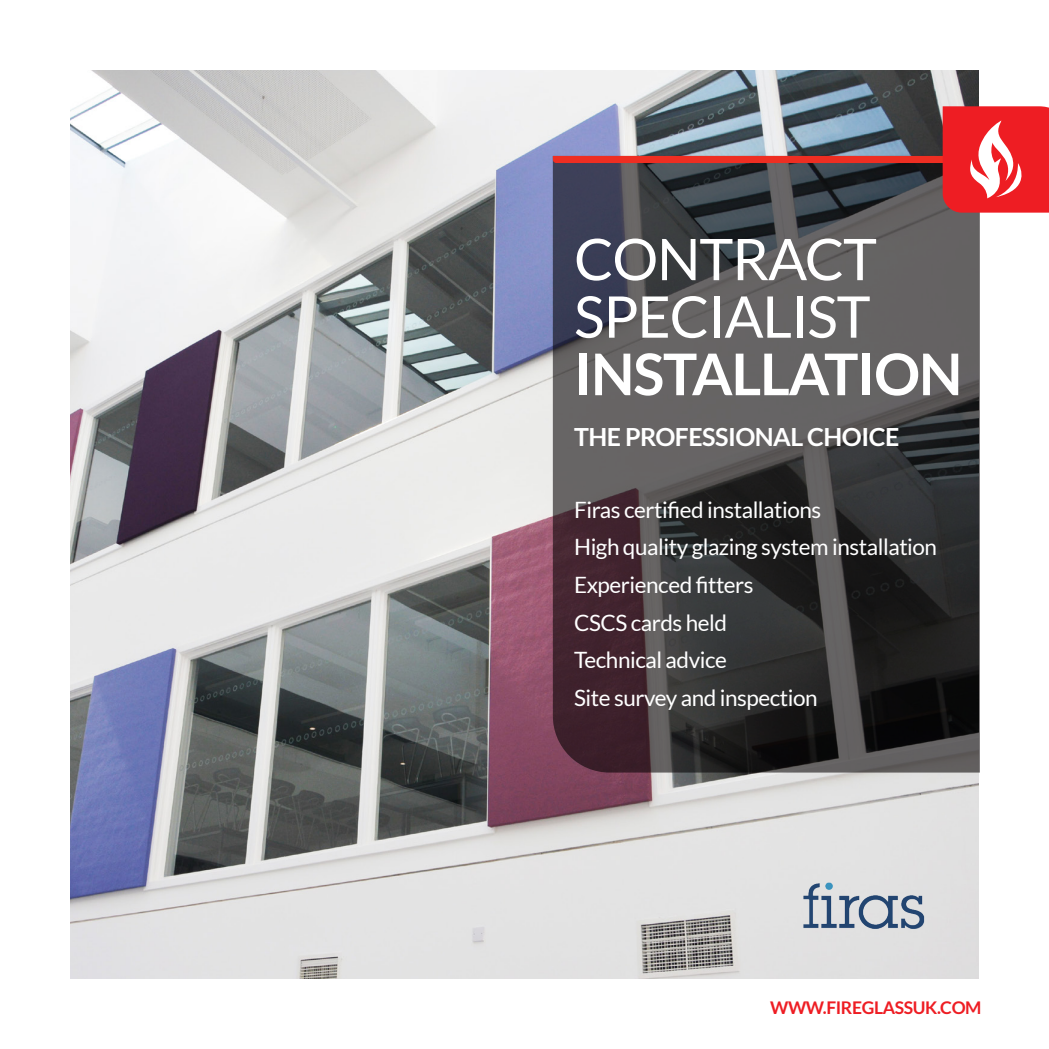
<style>
.page{position:relative;width:1049px;height:1049px;background:#fff}
.page>*{position:absolute;margin:0;border:0;box-sizing:border-box;transform-origin:0 0}
.t1{font:57.5px/57.5px "Lato";letter-spacing:-.02em;color:#fff}
.t2{font:700 25px "Lato";letter-spacing:-.02em;color:#fff}
.t3{font:22.5px "Lato";letter-spacing:-.02em;color:#fff}
.t4{font:700 17.5px "Lato";letter-spacing:-.02em;color:#ee1d23}
.s1{font-weight:700}
</style>
<div class="page">
<img style="left:71px;top:71px;width:907px;height:907px">
<svg style="left:553px;top:213px;width:427px;height:559px;background:#454244"></svg>
<svg style="left:553px;top:106px;width:496px;height:107px;background:#835a63"></svg>
<img style="left:785px;top:878px;width:158px;height:68px">
<p class="t1" style="left:574px;top:230px;width:390px">CONTRACT<br>SPECIALIST<br><span class="s1">INSTALLATION</span></p>
<p class="t2" style="left:574px;top:423px;width:327px">THE PROFESSIONAL CHOICE</p>
<p class="t3" style="left:574px;top:497px;width:249px">Firas certified installations</p>
<p class="t3" style="left:574px;top:535px;width:364px">High quality glazing system installation</p>
<p class="t3" style="left:574px;top:572px;width:181px">Experienced fitters</p>
<p class="t3" style="left:574px;top:610px;width:155px">CSCS cards held</p>
<p class="t3" style="left:574px;top:648px;width:154px">Technical advice</p>
<p class="t3" style="left:574px;top:685px;width:245px">Site survey and inspection</p>
<p class="t4" style="left:770px;top:997px;width:213px">WWW.FIREGLASSUK.COM</p>
</div>
